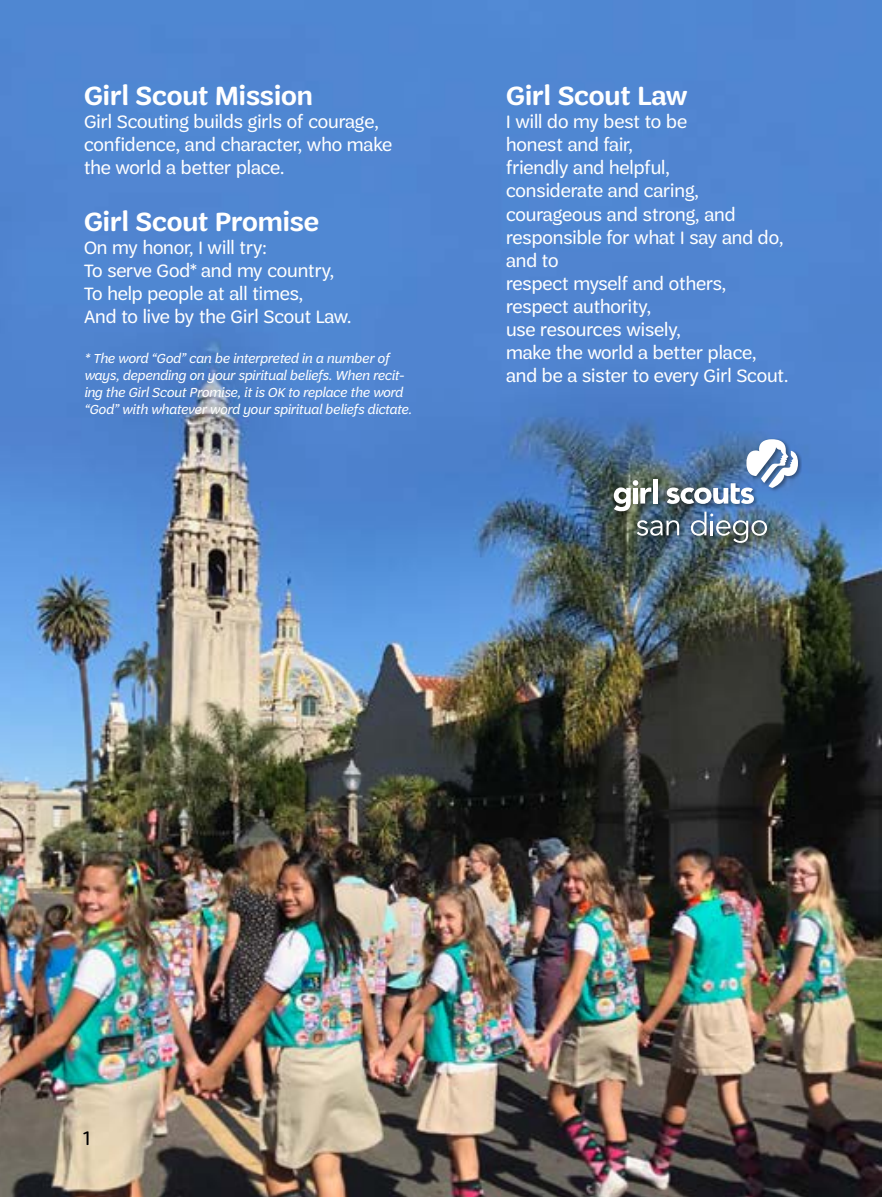
<style>
.page{position:relative;width:882px;height:1197px;background:#fff}
.page>*{position:absolute;margin:0;border:0;box-sizing:border-box;transform-origin:0 0}
.t1{font:600 28px "Trefoil Sans";color:#fff}
.t2{font:21px "Trefoil Sans";color:#000}
.t3{font:19.25px/23.1px "Trefoil Sans";color:#fff}
.t4{font:italic 14px/16.8px "Trefoil Sans";color:#fff}
</style>
<div class="page">
<img style="left:0;top:0;width:882px;height:1197px">
<div style="left:613px;top:438px;width:189px;height:109px;background:#000;opacity:.35"></div>
<svg style="left:637px;top:520px;width:42px;height:16px"></svg>
<img style="left:691px;top:512px;width:76px;height:31px">
<div style="left:653px;top:479px;width:5px;height:25px;background:#fff"></div>
<svg style="left:614px;top:480px;width:37px;height:31px"></svg>
<svg style="left:667px;top:439px;width:131px;height:65px"></svg>
<h1 class="t1" style="left:84px;top:80px;width:231px">Girl Scout Mission</h1>
<p class="t3" style="left:84px;top:110px;width:310px">Girl Scouting builds girls of courage, confidence, and character, who make the world a better place.</p>
<h1 class="t1" style="left:84px;top:206px;width:236px">Girl Scout Promise</h1>
<p class="t3" style="left:84px;top:236px;width:269px">On my honor, I will try:<br>To serve God* and my country,<br>To help people at all times,<br>And to live by the Girl Scout Law.</p>
<p class="t4" style="left:84px;top:350px;width:329px">* The word “God” can be interpreted in a number of ways, depending on your spiritual beliefs. When recit&shy;ing the Girl Scout Promise, it is OK to replace the word “God” with whatever word your spiritual beliefs dictate.</p>
<h1 class="t1" style="left:506px;top:80px;width:183px">Girl Scout Law</h1>
<p class="t3" style="left:506px;top:110px;width:284px">I will do my best to be<br>honest and fair,<br>friendly and helpful,<br>considerate and caring, courageous and strong, and responsible for what I say and do, and to<br>respect myself and others, respect authority,<br>use resources wisely,<br>make the world a better place, and be a sister to every Girl Scout.</p>
<p class="t2" style="left:83px;top:1127px;width:9px">1</p>
</div>
